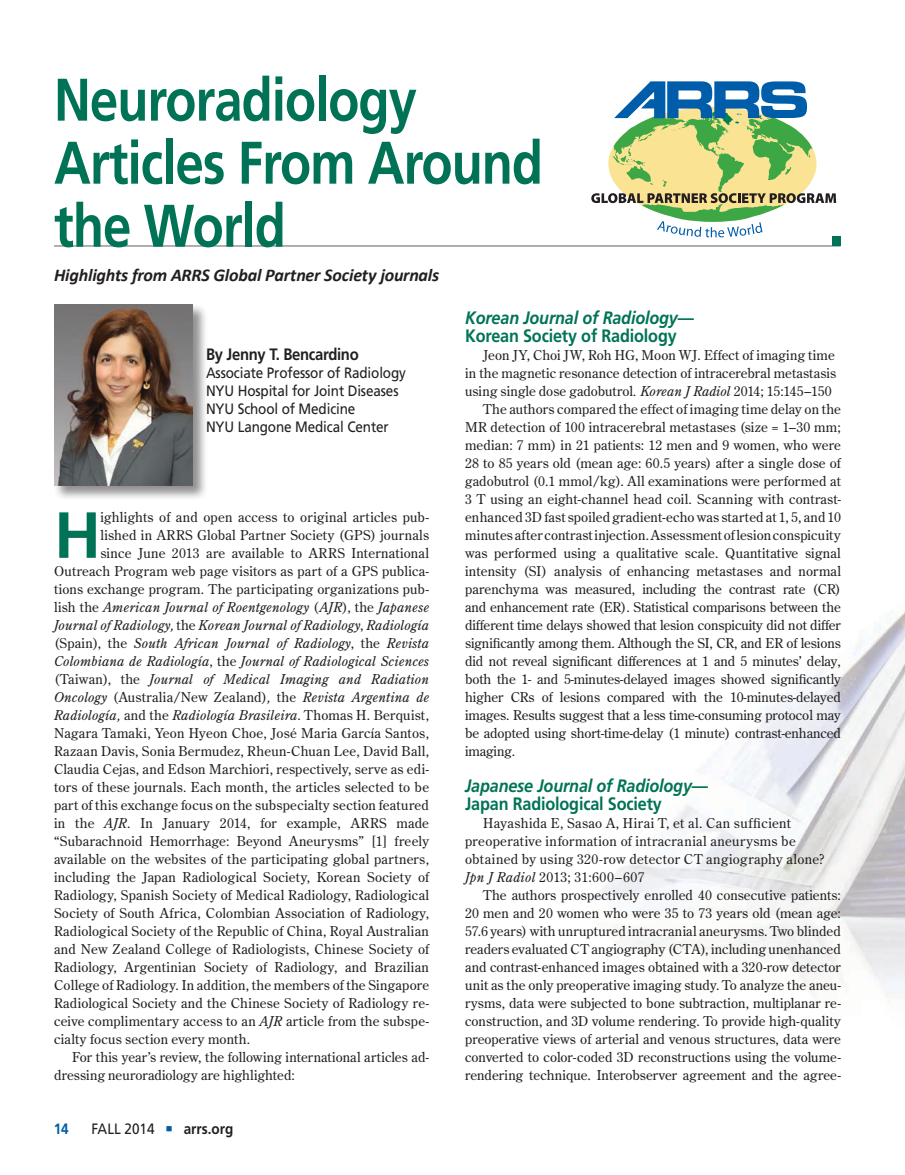
<style>
.page{position:relative;width:905px;height:1175px;background:#fff}
.page>*{position:absolute;margin:0;border:0;box-sizing:border-box;transform-origin:0 0}
.t1{font:700 65.1px "Frutiger LT Std";color:#007356}
.t2{font:700 60px/63px "Frutiger LT Std";letter-spacing:-.02em;color:#007356;scale:.85 1}
.t3{font:italic 700 18px/18px "Frutiger LT Std";letter-spacing:-.01em;color:#007356;scale:.9 1}
.t4{font:700 18px/18px "Frutiger LT Std";letter-spacing:-.01em;color:#007356;scale:.9 1}
.t5{font:italic 700 18px "Calibri";letter-spacing:-.01em;color:#231f20}
.t6{font:700 16.5px "Frutiger LT Std";letter-spacing:-.02em;color:#231f20;scale:.9 1}
.t7{font:15px/18px "Frutiger LT Std";letter-spacing:-.01em;color:#231f20;scale:.9 1}
.t8{font:700 15px "Frutiger LT Std";color:#005da4;scale:.9 1}
.t9{font:13.5px/18px "Century Old Style Std";letter-spacing:.01em;color:#231f20;text-align:justify}
.t10{font:italic 13.5px "Century Old Style Std";letter-spacing:.015em;color:#231f20}
.t11{font:13.5px/18px "Century Old Style Std";letter-spacing:.03em;color:#231f20}
.s1{font-style:normal}
.s2{font-style:italic}
.s3{color:#005da4}
.s4{font-weight:700}
</style>
<div class="page">
<hr style="left:54px;top:245px;width:786px;height:2px;background:#949698">
<div style="left:831px;top:236px;width:9px;height:9px;background:#007356"></div>
<img style="left:594px;top:613px;width:310px;height:380px">
<div style="left:53px;top:303px;width:155px;height:198px;background:#231f20;opacity:.5"></div>
<img style="left:54px;top:304px;width:138px;height:181px">
<svg style="left:591px;top:81px;width:245px;height:156px"></svg>
<h2 class="t2" style="left:54px;top:69px;width:577px">Neuroradiology<br>Articles From Around the World</h2>
<h3 class="t5" style="left:54px;top:263px;width:387px">Highlights from ARRS Global Partner Society journals</h3>
<p class="t6" style="left:206px;top:344px;width:171px">By Jenny T. Bencardino</p>
<p class="t7" style="left:206px;top:363px;width:224px">Associate Professor of Radiology<br>NYU Hospital for Joint Diseases<br>NYU School of Medicine<br>NYU Langone Medical Center</p>
<h1 class="t1" style="left:54px;top:497px;width:48px">H</h1>
<p class="t9" style="left:100px;top:507px;width:330px">ighlights of and open access to original articles pub-</p>
<p class="t9" style="left:100px;top:525px;width:330px">lished in ARRS Global Partner Society (GPS) journals</p>
<p class="t9" style="left:100px;top:543px;width:330px">since June 2013 are available to ARRS International</p>
<p class="t9" style="left:54px;top:561px;width:376px">Outreach Program web page visitors as part of a GPS publica-</p>
<p class="t9" style="left:54px;top:579px;width:376px">tions exchange program. The participating organizations pub-</p>
<p class="t10" style="left:54px;top:598px;width:376px"><span class="s1">lish the</span> American Journal of Roentgenology <span class="s1">(</span>AJR<span class="s1">), the</span> Japanese</p>
<p class="t10" style="left:54px;top:616px;width:376px">Journal of Radiology, <span class="s1">the</span> Korean Journal of Radiology<span class="s1">,</span> Radiología</p>
<p class="t10" style="left:54px;top:634px;width:376px"><span class="s1">(Spain), the</span> South African Journal of Radiology<span class="s1">, the</span> Revista</p>
<p class="t10" style="left:54px;top:652px;width:376px">Colombiana de Radiología<span class="s1">, the</span> Journal of Radiological Sciences</p>
<p class="t10" style="left:54px;top:670px;width:376px"><span class="s1">(Taiwan), the</span> Journal of Medical Imaging and Radiation</p>
<p class="t10" style="left:54px;top:688px;width:376px">Oncology <span class="s1">(Australia/New Zealand)</span>, <span class="s1">the</span> Revista Argentina de</p>
<p class="t10" style="left:54px;top:706px;width:376px">Radiología, <span class="s1">and the</span> Radiología Brasileira<span class="s1">. Thomas H. Berquist,</span></p>
<p class="t9" style="left:54px;top:723px;width:376px">Nagara Tamaki, Yeon Hyeon Choe, José Maria García Santos,</p>
<p class="t9" style="left:54px;top:741px;width:376px">Razaan Davis, Sonia Bermudez, Rheun-Chuan Lee, David Ball,</p>
<p class="t9" style="left:54px;top:759px;width:376px">Claudia Cejas, and Edson Marchiori, respectively, serve as edi-</p>
<p class="t9" style="left:54px;top:777px;width:376px">tors of these journals. Each month, the articles selected to be</p>
<p class="t9" style="left:54px;top:795px;width:376px">part of this exchange focus on the subspecialty section featured</p>
<p class="t9" style="left:54px;top:813px;width:376px">in the <span class="s2">AJR</span>. In January 2014, for example, ARRS made</p>
<p class="t9" style="left:54px;top:831px;width:376px">“Subarachnoid Hemorrhage: Beyond Aneurysms” [1] freely</p>
<p class="t9" style="left:54px;top:849px;width:376px">available on the websites of the participating global partners,</p>
<p class="t9" style="left:54px;top:867px;width:376px">including the Japan Radiological Society, Korean Society of</p>
<p class="t9" style="left:54px;top:885px;width:376px">Radiology, Spanish Society of Medical Radiology, Radiological</p>
<p class="t9" style="left:54px;top:903px;width:376px">Society of South Africa, Colombian Association of Radiology,</p>
<p class="t9" style="left:54px;top:921px;width:376px">Radiological Society of the Republic of China, Royal Australian</p>
<p class="t9" style="left:54px;top:939px;width:376px">and New Zealand College of Radiologists, Chinese Society of</p>
<p class="t9" style="left:54px;top:957px;width:376px">Radiology, Argentinian Society of Radiology, and Brazilian</p>
<p class="t9" style="left:54px;top:975px;width:376px">College of Radiology. In addition, the members of the Singapore</p>
<p class="t9" style="left:54px;top:993px;width:376px">Radiological Society and the Chinese Society of Radiology re-</p>
<p class="t9" style="left:54px;top:1011px;width:376px">ceive complimentary access to an <span class="s2">AJR</span> article from the subspe-</p>
<p class="t9" style="left:54px;top:1029px;width:198px">cialty focus section every month.</p>
<p class="t9" style="left:72px;top:1047px;width:358px">For this year’s review, the following international articles ad-</p>
<p class="t9" style="left:54px;top:1065px;width:242px">dressing neuroradiology are highlighted:</p>
<p class="t8" style="left:54px;top:1119px;width:18px">14</p>
<p class="t7" style="left:91px;top:1119px;width:159px">FALL 2014 <span class="s3">■</span> <span class="s4">arrs.org</span></p>
<h3 class="t4" style="left:465px;top:308px;width:256px"><span class="s2">Korean Journal of Radiology</span>—<br>Korean Society of Radiology</h3>
<p class="t9" style="left:483px;top:345px;width:353px">Jeon JY, Choi JW, Roh HG, Moon WJ. Effect of imaging time</p>
<p class="t9" style="left:465px;top:363px;width:372px">in the magnetic resonance detection of intracerebral metastasis</p>
<p class="t9" style="left:465px;top:381px;width:368px">using single dose gadobutrol<span class="s2">. Korean J Radiol</span> 2014; 15:145–150</p>
<p class="t9" style="left:483px;top:399px;width:359px">The authors compared the effect of imaging time delay on the</p>
<p class="t9" style="left:465px;top:417px;width:377px">MR detection of 100 intracerebral metastases (size = 1–30 mm;</p>
<p class="t9" style="left:465px;top:435px;width:377px">median: 7 mm) in 21 patients: 12 men and 9 women, who were</p>
<p class="t9" style="left:465px;top:453px;width:377px">28 to 85 years old (mean age: 60.5 years) after a single dose of</p>
<p class="t9" style="left:465px;top:471px;width:377px">gadobutrol (0.1 mmol/kg). All examinations were performed at</p>
<p class="t9" style="left:465px;top:489px;width:377px">3 T using an eight-channel head coil. Scanning with contrast-</p>
<p class="t9" style="left:465px;top:507px;width:377px">enhanced 3D fast spoiled gradient-echo was started at 1, 5, and 10</p>
<p class="t9" style="left:465px;top:525px;width:377px">minutes after contrast injection. Assessment of lesion conspicuity</p>
<p class="t9" style="left:465px;top:543px;width:377px">was performed using a qualitative scale. Quantitative signal</p>
<p class="t9" style="left:465px;top:561px;width:377px">intensity (SI) analysis of enhancing metastases and normal</p>
<p class="t9" style="left:465px;top:579px;width:377px">parenchyma was measured, including the contrast rate (CR)</p>
<p class="t9" style="left:465px;top:597px;width:377px">and enhancement rate (ER). Statistical comparisons between the</p>
<p class="t9" style="left:465px;top:615px;width:377px">different time delays showed that lesion conspicuity did not differ</p>
<p class="t9" style="left:465px;top:633px;width:377px">significantly among them. Although the SI, CR, and ER of lesions</p>
<p class="t9" style="left:465px;top:651px;width:377px">did not reveal significant differences at 1 and 5 minutes’ delay,</p>
<p class="t9" style="left:465px;top:669px;width:377px">both the 1- and 5-minutes-delayed images showed significantly</p>
<p class="t9" style="left:465px;top:687px;width:377px">higher CRs of lesions compared with the 10-minutes-delayed</p>
<p class="t9" style="left:465px;top:705px;width:377px">images. Results suggest that a less time-consuming protocol may</p>
<p class="t9" style="left:465px;top:723px;width:377px">be adopted using short-time-delay (1 minute) contrast-enhanced</p>
<p class="t9" style="left:465px;top:741px;width:52px">imaging.</p>
<h3 class="t3" style="left:465px;top:776px;width:271px">Japanese Journal of Radiology<span class="s1">—<br>Japan Radiological Society</span></h3>
<p class="t11" style="left:465px;top:813px;width:361px;text-indent:18px">Hayashida E, Sasao A, Hirai T, et al. Can sufficient preoperative information of intracranial aneurysms be obtained by using 320-row detector CT angiography alone?<br><span class="s2">Jpn J Radiol</span> 2013; 31:600–607</p>
<p class="t9" style="left:465px;top:885px;width:377px;text-indent:18px">The authors prospectively enrolled 40 consecutive patients:<br>20 men and 20 women who were 35 to 73 years old (mean age:<br>57.6 years) with unruptured intracranial aneurysms. Two blinded readers evaluated CT angiography (CTA), including unenhanced and contrast-enhanced images obtained with a 320-row detector unit as the only preoperative imaging study. To analyze the aneu&shy;rysms, data were subjected to bone subtraction, multiplanar re&shy;construction, and 3D volume rendering. To provide high-quality preoperative views of arterial and venous structures, data were converted to color-coded 3D reconstructions using the volume&shy;rendering technique. Interobserver agreement and the agree-</p>
</div>
